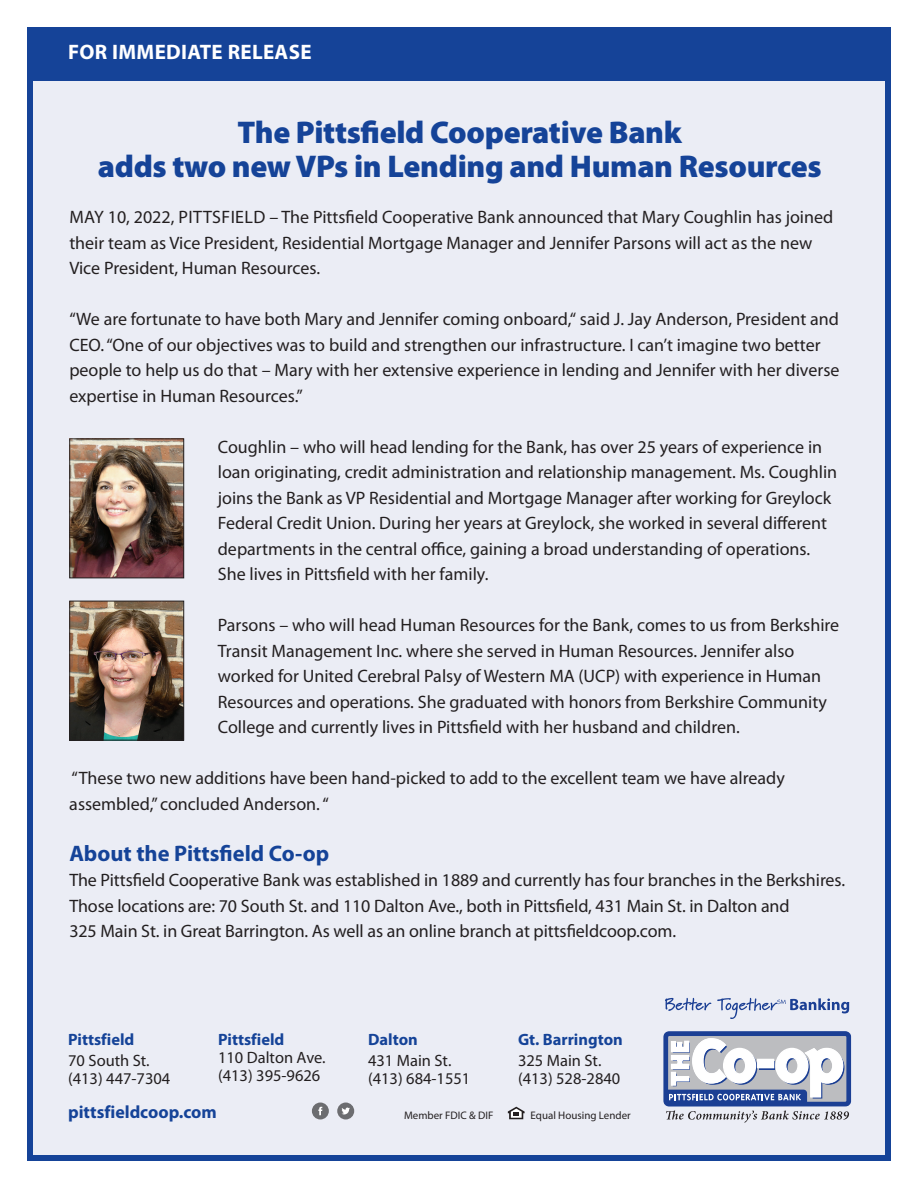
<style>
.page{position:relative;width:918px;height:1188px;background:#fff}
.page>*{position:absolute;margin:0;border:0;box-sizing:border-box;transform-origin:0 0}
.t1{font:900 31.5px/34.5px "Myriad Pro";letter-spacing:-.01em;color:#154398;text-align:center}
.t2{font:700 22.5px "Myriad Pro";color:#154398}
.t3{font:700 21px "Myriad Pro";letter-spacing:.015em;color:#fff}
.t4{font:18px/25.5px "Myriad Pro";color:#231f20}
.t5{font:700 17.85px "Myriad Pro";color:#154398}
.t6{font:16.5px/17.9px "Myriad Pro";color:#231f20}
.t7{font:700 16.5px "Myriad Pro";color:#154398}
.t8{font:10.95px "Myriad Pro";color:#231f20}
</style>
<div class="page">
<div style="left:33px;top:33px;width:852px;height:1122px;background:#ebedf5"></div>
<div style="left:27px;top:27px;width:864px;height:1134px;border:6px solid #154398"></div>
<svg style="left:663px;top:1031px;width:188px;height:92px;background:#abb4ca"></svg>
<svg style="left:508px;top:1107px;width:17px;height:12px"></svg>
<div style="left:312px;top:1103px;width:17px;height:16px;background:#6c6d70;border-radius:50%"></div>
<svg style="left:318px;top:1107px;width:4px;height:8px"></svg>
<div style="left:337px;top:1103px;width:17px;height:16px;background:#6c6d70;border-radius:50%"></div>
<svg style="left:341px;top:1108px;width:9px;height:6px"></svg>
<svg style="left:665px;top:998px;width:46px;height:13px"></svg>
<svg style="left:717px;top:998px;width:132px;height:21px"></svg>
<div style="left:27px;top:27px;width:864px;height:54px;background:#154398"></div>
<img style="left:71px;top:440px;width:111px;height:136px">
<div style="left:69px;top:438px;width:115px;height:140px;border:1px solid #231f20"></div>
<img style="left:71px;top:603px;width:111px;height:136px">
<div style="left:69px;top:601px;width:115px;height:140px;border:1px solid #231f20"></div>
<p class="t3" style="left:68px;top:44px;width:245px">FOR IMMEDIATE RELEASE</p>
<h1 class="t1" style="left:98px;top:117px;width:725px">The Pittsfield Cooperative Bank<br>adds two newVPs in Lending and Human Resources</h1>
<p class="t4" style="left:69px;top:206px;width:765px">May 10, 2022, Pittsfield – the Pittsfield Cooperative Bank announced that Mary Coughlin has joined their team as Vice President, Residential Mortgage Manager and Jennifer Parsons will act as the new<br>Vice President, Human Resources.</p>
<p class="t4" style="left:69px;top:308px;width:772px">“We are fortunate to have both Mary and Jennifer coming onboard,“ said J. Jay anderson, President and CeO.“One of our objectives was to build and strengthen our infrastructure. i can’t imagine two better people to help us do that – Mary with her extensive experience in lending and Jennifer with her diverse expertise in Human Resources.”</p>
<p class="t4" style="left:218px;top:436px;width:621px">Coughlin – who will head lending for the Bank, has over 25 years of experience in loan originating, credit administration and relationship management. Ms. Coughlin joins the Bank as VP Residential and Mortgage Manager after working for Greylock federal Credit Union. during her years at Greylock, she worked in several different departments in the central office, gaining a broad understanding of operations. she lives in Pittsfield with her family.</p>
<p class="t4" style="left:218px;top:614px;width:623px">Parsons – who will head Human Resources for the Bank, comes to us from Berkshire transit Management inc. where she served in Human Resources. Jennifer also worked for United Cerebral Palsy of Western Ma (UCP) with experience in Human Resources and operations. she graduated with honors from Berkshire Community College and currently lives in Pittsfield with her husband and children.</p>
<p class="t4" style="left:69px;top:767px;width:717px">“these two new additions have been hand-picked to add to the excellent team we have already assembled,” concluded anderson.“</p>
<p class="t2" style="left:69px;top:845px;width:261px">About the Pittsfield Co-op</p>
<p class="t4" style="left:69px;top:869px;width:777px">the Pittsfield Cooperative Bank was established in 1889 and currently has four branches in the Berkshires. those locations are: 70 south st. and 110 dalton ave., both in Pittsfield, 431 Main st. in dalton and<br>325 Main st. in Great Barrington. as well as an online branch at pittsfieldcoop.com.</p>
<p class="t7" style="left:68px;top:1034px;width:68px">Pittsfield</p>
<p class="t6" style="left:68px;top:1053px;width:104px">70 south st. (413) 447-7304</p>
<p class="t7" style="left:218px;top:1034px;width:68px">Pittsfield</p>
<p class="t6" style="left:218px;top:1050px;width:109px">110 dalton ave. (413) 395-9626</p>
<p class="t7" style="left:368px;top:1034px;width:51px">Dalton</p>
<p class="t6" style="left:368px;top:1053px;width:104px">431 Main st. (413) 684-1551</p>
<p class="t7" style="left:518px;top:1034px;width:106px">Gt. Barrington</p>
<p class="t6" style="left:518px;top:1053px;width:104px">325 Main st. (413) 528-2840</p>
<p class="t5" style="left:68px;top:1105px;width:150px">pittsfieldcoop.com</p>
<p class="t8" style="left:404px;top:1111px;width:91px">Member fdiC &amp; dif</p>
<p class="t8" style="left:531px;top:1111px;width:102px">equal Housing lender</p>
</div>
